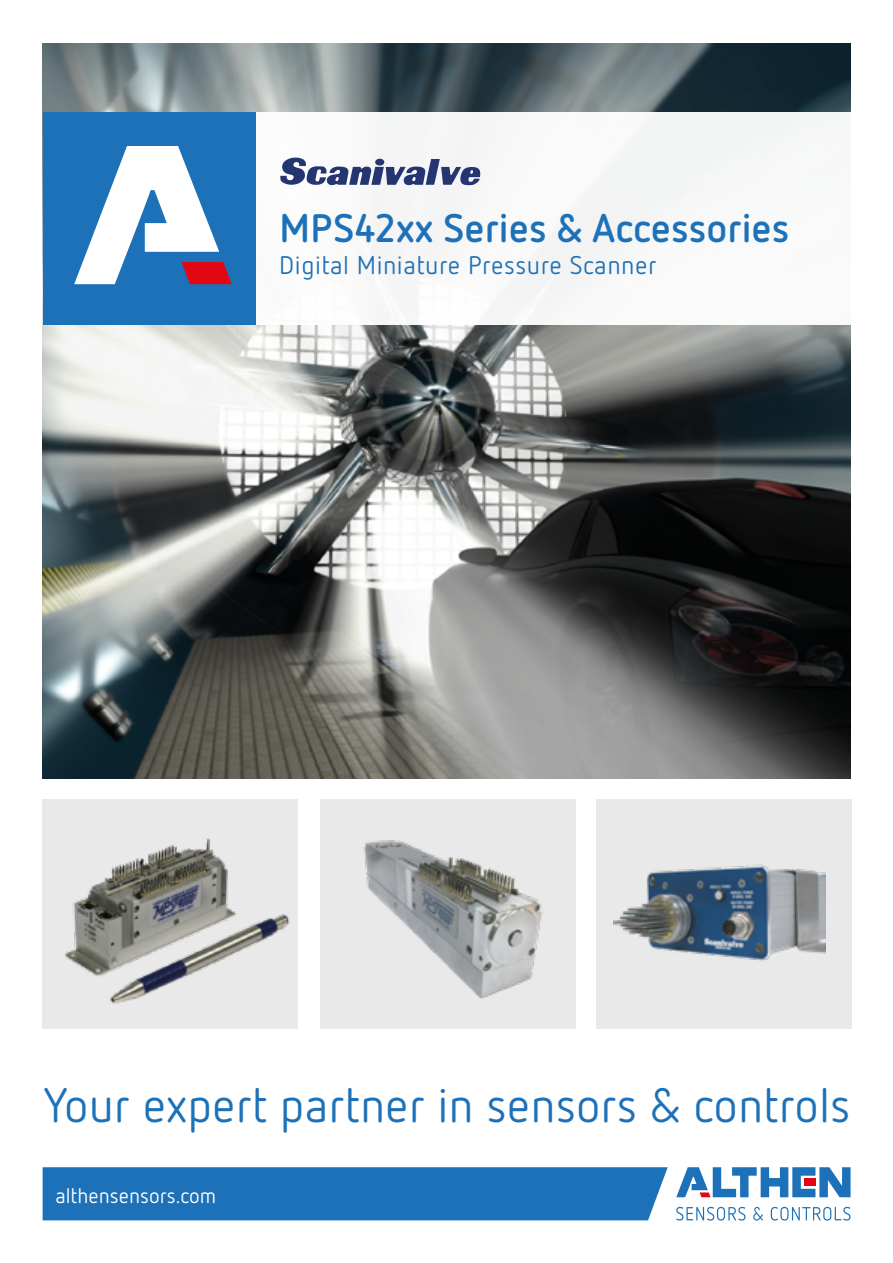
<style>
.page{position:relative;width:893px;height:1263px;background:#fff}
.page>*{position:absolute;margin:0;border:0;box-sizing:border-box;transform-origin:0 0}
.t1{font:48px "Netto OT";color:#1d71b8}
.t2{font:700 39.75px "Netto OT";color:#1d71b8}
.t3{font:25.5px "Netto OT";letter-spacing:.02em;color:#1d71b8}
.t4{font:21px "Netto OT";color:#fff}
</style>
<div class="page">
<img style="left:43px;top:43px;width:808px;height:735px">
<div style="left:43px;top:799px;width:255px;height:230px;background:#e9e9e9"></div>
<div style="left:321px;top:799px;width:255px;height:230px;background:#e9e9e9"></div>
<div style="left:596px;top:799px;width:255px;height:230px;background:#e9e9e9"></div>
<div style="left:44px;top:113px;width:807px;height:212px;background:#f8f9f9"></div>
<div style="left:43px;top:113px;width:212px;height:212px;background:#1d71b8"></div>
<svg style="left:74px;top:146px;width:158px;height:138px"></svg>
<svg style="left:676px;top:1207px;width:69px;height:13px"></svg>
<svg style="left:753px;top:1207px;width:10px;height:13px"></svg>
<svg style="left:771px;top:1207px;width:79px;height:13px"></svg>
<svg style="left:676px;top:1167px;width:174px;height:30px"></svg>
<div style="left:43px;top:1167px;width:625px;height:53px;background:#1d71b8"></div>
<img style="left:65px;top:838px;width:225px;height:166px">
<img style="left:363px;top:840px;width:180px;height:159px">
<svg style="left:280px;top:157px;width:200px;height:28px"></svg>
<img style="left:613px;top:864px;width:213px;height:97px">
<p class="t2" style="left:279px;top:203px;width:512px">MPS42xx Series &amp; Accessories</p>
<p class="t3" style="left:279px;top:250px;width:379px">Digital Miniature Pressure Scanner</p>
<p class="t1" style="left:44px;top:1076px;width:808px">Your expert partner in sensors &amp; controls</p>
<p class="t4" style="left:55px;top:1182px;width:162px">althensensors.com</p>
</div>
